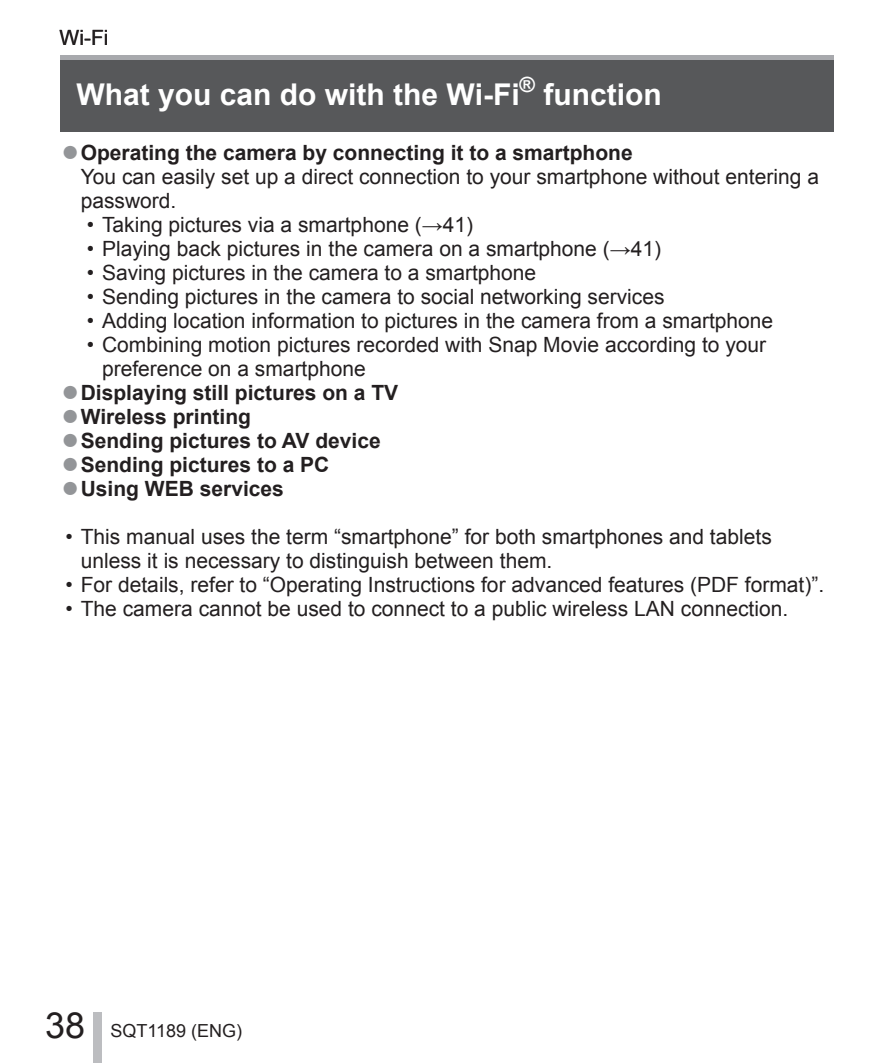
<style>
.page{position:relative;width:893px;height:1063px;background:#fff}
.page>*{position:absolute;margin:0;border:0;box-sizing:border-box;transform-origin:0 0}
.t1{font:36px "Arial";color:#231f20}
.t2{font:700 30px "Arial";color:#fff}
.t3{font:21px/24px "Arial";color:#231f20}
.t4{font:700 21px "Arial";color:#231f20}
.t5{font:700 21px "Arial";color:#fff}
.t6{font:18px "Arial";color:#231f20}
.s1{font-size:30.3px;color:#939598}
.s2{font-weight:700}
.s3{font-weight:400;font-size:30.3px;color:#939598}
</style>
<div class="page">
<div style="left:60px;top:55px;width:773px;height:77px;background:#57585a"></div>
<div style="left:60px;top:55px;width:773px;height:5px;background:#a8a9ad"></div>
<div style="left:94px;top:1012px;width:8px;height:51px;background:#bcbdc0"></div>
<p class="t3" style="left:60px;top:26px;width:50px">Wi-Fi</p>
<h2 class="t2" style="left:77px;top:78px;width:445px">What you can do with the Wi-Fi</h2>
<p class="t5" style="left:520px;top:73px;width:17px">®</p>
<h2 class="t2" style="left:543px;top:78px;width:120px">function</h2>
<p class="t3" style="left:81px;top:141px;width:740px;text-indent:-20px"><span class="s1">●</span><span class="s2">Operating the camera by connecting it to a smartphone<br></span>You can easily set up a direct connection to your smartphone without entering a password.</p>
<p class="t3" style="left:87px;top:213px;width:388px">• Taking pictures via a smartphone (→41)</p>
<p class="t3" style="left:87px;top:237px;width:576px">• Playing back pictures in the camera on a smartphone (→41)</p>
<p class="t3" style="left:87px;top:261px;width:451px">• Saving pictures in the camera to a smartphone</p>
<p class="t3" style="left:87px;top:285px;width:579px">• Sending pictures in the camera to social networking services</p>
<p class="t3" style="left:87px;top:309px;width:688px">• Adding location information to pictures in the camera from a smartphone</p>
<p class="t3" style="left:102px;top:333px;width:666px;text-indent:-15px">• Combining motion pictures recorded with Snap Movie according to your preference on a smartphone</p>
<p class="t4" style="left:61px;top:381px;width:338px"><span class="s3">●</span>Displaying still pictures on a TV</p>
<p class="t4" style="left:61px;top:405px;width:191px"><span class="s3">●</span>Wireless printing</p>
<p class="t4" style="left:61px;top:429px;width:321px"><span class="s3">●</span>Sending pictures to AV device</p>
<p class="t4" style="left:61px;top:453px;width:270px"><span class="s3">●</span>Sending pictures to a PC</p>
<p class="t4" style="left:61px;top:477px;width:224px"><span class="s3">●</span>Using WEB services</p>
<p class="t3" style="left:81px;top:525px;width:693px;text-indent:-15px">• This manual uses the term “smartphone” for both smartphones and tablets unless it is necessary to distinguish between them.</p>
<p class="t3" style="left:65px;top:573px;width:760px">• For details, refer to “Operating Instructions for advanced features (PDF format)”.</p>
<p class="t3" style="left:65px;top:597px;width:724px">• The camera cannot be used to connect to a public wireless LAN connection.</p>
<h1 class="t1" style="left:45px;top:1006px;width:42px">38</h1>
<p class="t6" style="left:111px;top:1021px;width:133px">SQT1189 (ENG)</p>
</div>
